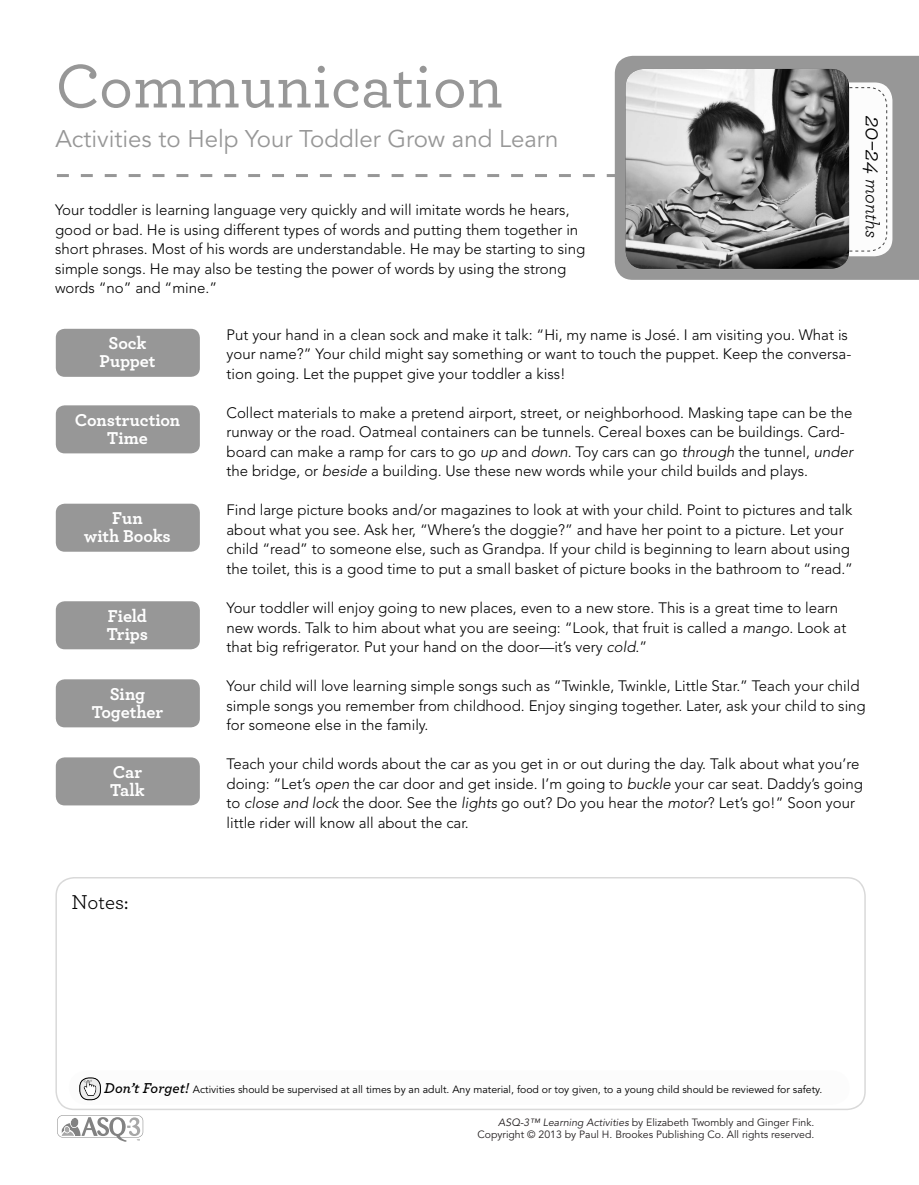
<style>
.page{position:relative;width:919px;height:1185px;background:#fff}
.page>*{position:absolute;margin:0;border:0;box-sizing:border-box;transform-origin:0 0}
.t1{font:500 64.5px "Archer";color:#979797}
.t2{font:24px "Avenir";color:#979797}
.t3{font:21px "Archer";color:#000}
.t4{font:italic 19.5px "Archer";letter-spacing:-.01em;color:#000}
.t5{font:700 18px/18px "Archer";letter-spacing:-.005em;color:#fff;text-align:center}
.t6{font:300 15px/19.5px "Avenir";color:#000}
.t7{font:10.5px "Avenir";color:#000}
.t8{font:10.5px/12.9px "Avenir";color:#231f20;text-align:right}
.s1{font-size:24px}
.s2{font-style:italic}
.s3{font-family:"Archer";font-weight:600;font-style:italic;font-size:15px}
</style>
<div class="page">
<svg style="left:57px;top:1115px;width:86px;height:26px"></svg>
<svg style="left:57px;top:174px;width:558px;height:3px"></svg>
<div style="left:615px;top:56px;width:304px;height:224px;background:#979797"></div>
<div style="left:802px;top:82px;width:90px;height:174px;background:#fcfcfc;border-radius:18px"></div>
<svg style="left:849px;top:87px;width:38px;height:165px"></svg>
<img style="left:625px;top:69px;width:224px;height:200px">
<svg style="left:55px;top:877px;width:810px;height:232px"></svg>
<svg style="left:69px;top:1070px;width:780px;height:34px"></svg>
<div style="left:79px;top:1077px;width:22px;height:22px;border:1px solid #000;border-radius:9px"></div>
<div style="left:56px;top:329px;width:144px;height:48px;background:#979797;border-radius:9px"></div>
<div style="left:56px;top:405px;width:144px;height:48px;background:#979797;border-radius:9px"></div>
<div style="left:56px;top:503px;width:144px;height:48px;background:#979797;border-radius:9px"></div>
<div style="left:56px;top:601px;width:144px;height:48px;background:#979797;border-radius:9px"></div>
<div style="left:56px;top:679px;width:144px;height:48px;background:#979797;border-radius:9px"></div>
<div style="left:56px;top:757px;width:144px;height:48px;background:#979797;border-radius:9px"></div>
<h1 class="t1" style="left:55px;top:40px;width:449px">Communication</h1>
<h2 class="t2" style="left:55px;top:125px;width:505px">Activities to Help Your Toddler Grow and Learn</h2>
<p class="t6" style="left:55px;top:200px;width:532px">Your toddler is learning language very quickly and will imitate words he hears, good or bad. He is using different types of words and putting them together in short phrases. Most of his words are understandable. He may be starting to sing simple songs. He may also be testing the power of words by using the strong words “no” and “mine.”</p>
<h3 class="t4" style="left:886px;top:116px;width:124px;rotate:90deg"><span class="s1">20–24</span> months</h3>
<p class="t5" style="left:99px;top:333px;width:58px">Sock<br>Puppet</p>
<p class="t5" style="left:75px;top:409px;width:107px">Construction<br>Time</p>
<p class="t5" style="left:84px;top:508px;width:88px">Fun<br>with Books</p>
<p class="t5" style="left:107px;top:605px;width:43px;text-align:left">Field<br>Trips</p>
<p class="t5" style="left:92px;top:683px;width:73px">Sing<br>Together</p>
<p class="t5" style="left:110px;top:761px;width:36px;text-align:left">Car<br>Talk</p>
<h3 class="t3" style="left:72px;top:887px;width:58px">Notes:</h3>
<p class="t6" style="left:226px;top:325px;width:626px">Put your hand in a clean sock and make it talk: “Hi, my name is José. I am visiting you. What is your name?” Your child might say something or want to touch the puppet. Keep the conversa&shy;tion going. Let the puppet give your toddler a kiss!</p>
<p class="t6" style="left:226px;top:403px;width:628px">Collect materials to make a pretend airport, street, or neighborhood. Masking tape can be the runway or the road. Oatmeal containers can be tunnels. Cereal boxes can be buildings. Card&shy;board can make a ramp for cars to go <span class="s2">up</span> and <span class="s2">down</span>. Toy cars can go <span class="s2">through</span> the tunnel, <span class="s2">under </span>the bridge, or <span class="s2">beside</span> a building. Use these new words while your child builds and plays.</p>
<p class="t6" style="left:226px;top:500px;width:628px">Find large picture books and/or magazines to look at with your child. Point to pictures and talk about what you see. Ask her, “Where’s the doggie?” and have her point to a picture. Let your child “read” to someone else, such as Grandpa. If your child is beginning to learn about using the toilet, this is a good time to put a small basket of picture books in the bathroom to “read.”</p>
<p class="t6" style="left:226px;top:598px;width:621px">Your toddler will enjoy going to new places, even to a new store. This is a great time to learn new words. Talk to him about what you are seeing: “Look, that fruit is called a <span class="s2">mango</span>. Look at that big refrigerator. Put your hand on the door—it’s very <span class="s2">cold</span>.”</p>
<p class="t6" style="left:226px;top:676px;width:641px">Your child will love learning simple songs such as “Twinkle, Twinkle, Little Star.” Teach your child simple songs you remember from childhood. Enjoy singing together. Later, ask your child to sing for someone else in the family.</p>
<p class="t6" style="left:226px;top:754px;width:638px">Teach your child words about the car as you get in or out during the day. Talk about what you’re doing: “Let’s <span class="s2">open</span> the car door and get inside. I’m going to <span class="s2">buckle</span> your car seat. Daddy’s going to <span class="s2">close and lock</span> the door. See the <span class="s2">lights</span> go out? Do you hear the <span class="s2">motor</span>? Let’s go!” Soon your little rider will know all about the car.</p>
<p class="t7" style="left:104px;top:1082px;width:719px"><span class="s3">Don’t Forget!</span> Activities should be supervised at all times by an adult. Any material, food or toy given, to a young child should be reviewed for safety.</p>
<p class="t8" style="left:477px;top:1115px;width:338px"><span class="s2">ASQ-3™ Learning Activities</span> by Elizabeth Twombly and Ginger Fink.<br>Copyright © 2013 by Paul H. Brookes Publishing Co. All rights reserved.</p>
</div>
